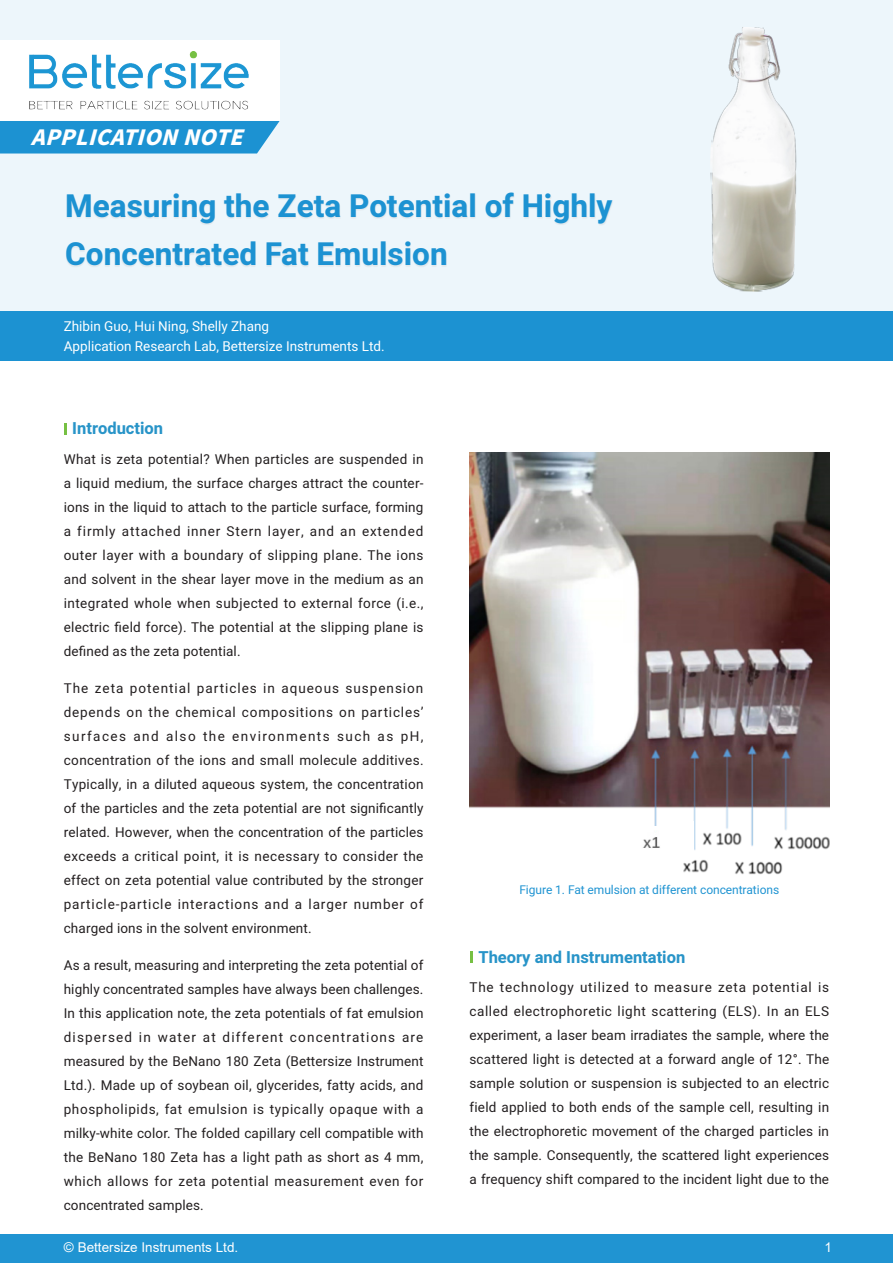
<style>
.page{position:relative;width:893px;height:1263px;background:#fff}
.page>*{position:absolute;margin:0;border:0;box-sizing:border-box;transform-origin:0 0}
.t1{font:700 31.5px/48px "Heebo";color:#1c92d2}
.t2{font:italic 900 21px "Noto Sans CJK";color:#fff}
.t3{font:700 16.5px "Heebo";color:#2894c8}
.t4{font:13.5px/24px "Heebo";letter-spacing:.01em;color:#231f20;text-align:justify}
.t5{font:13.5px "Heebo";color:#fff}
.t6{font:13.5px "Arial";color:#fff}
.t7{font:12px "Heebo";letter-spacing:-.005em;color:#2094d2}
</style>
<div class="page">
<div style="left:0;top:0;width:893px;height:317px;background:#edf6fb"></div>
<div style="left:0;top:1234px;width:893px;height:29px;background:#2094d2"></div>
<svg style="left:64px;top:423px;width:3px;height:12px"></svg>
<svg style="left:470px;top:951px;width:3px;height:12px"></svg>
<img style="left:710px;top:27px;width:87px;height:265px">
<div style="left:0;top:311px;width:893px;height:49px;background:#1c92d2"></div>
<div style="left:0;top:41px;width:280px;height:80px;background:#fff"></div>
<img style="left:29px;top:52px;width:219px;height:58px">
<div style="left:0;top:121px;width:280px;height:32px;background:#1c92d2"></div>
<img style="left:470px;top:453px;width:359px;height:422px">
<div style="left:66px;top:193px;width:547px;height:75px;background:#231f20;opacity:.07"></div>
<hr style="left:606px;top:826px;width:87px;height:4px;background:#fff">
<div style="left:606px;top:850px;width:87px;height:9px;background:#fff"></div>
<div style="left:589px;top:821px;width:50px;height:59px;background:#fff"></div>
<div style="left:661px;top:821px;width:32px;height:38px;background:#fff"></div>
<p class="t2" style="left:31px;top:125px;width:229px">APPLICATIONNOTE</p>
<p class="t1" style="left:65px;top:183px;width:549px">Measuring the Zeta Potential of Highly<br>Concentrated Fat Emulsion</p>
<p class="t5" style="left:64px;top:317px;width:207px">Zhibin Guo, Hui Ning, Shelly Zhang</p>
<p class="t5" style="left:64px;top:336px;width:322px">Application Research Lab, Bettersize Instruments Ltd.</p>
<p class="t3" style="left:72px;top:417px;width:92px">Introduction</p>
<p class="t4" style="left:64px;top:447px;width:361px">What is zeta potential? When particles are suspended in a liquid medium, the surface charges attract the counter&shy;ions in the liquid to attach to the particle surface, forming a firmly attached inner Stern layer, and an extended outer layer with a boundary of slipping plane. The ions and solvent in the shear layer move in the medium as an integrated whole when subjected to external force (i.e., electric field force). The potential at the slipping plane is defined as the zeta potential.</p>
<p class="t4" style="left:64px;top:676px;width:361px">The zeta potential particles in aqueous suspension depends on the chemical compositions on particles’ surfaces and also the environments such as pH, concentration of the ions and small molecule additives.<br>Typically, in a diluted aqueous system, the concentration of the particles and the zeta potential are not significantly related. However, when the concentration of the particles exceeds a critical point, it is necessary to consider the effect on zeta potential value contributed by the stronger particle-particle interactions and a larger number of charged ions in the solvent environment.</p>
<p class="t4" style="left:64px;top:953px;width:361px">As a result, measuring and interpreting the zeta potential of highly concentrated samples have always been challenges.<br>In this application note, the zeta potentials of fat emulsion dispersed in water at different concentrations are measured by the BeNano 180 Zeta (Bettersize Instrument Ltd.). Made up of soybean oil, glycerides, fatty acids, and phospholipids, fat emulsion is typically opaque with a milky-white color. The folded capillary cell compatible with the BeNano 180 Zeta has a light path as short as 4 mm, which allows for zeta potential measurement even for concentrated samples.</p>
<p class="t7" style="left:519px;top:881px;width:261px">Figure 1. Fat emulsion at different concentrations</p>
<p class="t3" style="left:478px;top:945px;width:208px">Theory and Instrumentation</p>
<p class="t4" style="left:469px;top:975px;width:361px">The technology utilized to measure zeta potential is called electrophoretic light scattering (ELS). In an ELS experiment, a laser beam irradiates the sample, where the scattered light is detected at a forward angle of 12°. The sample solution or suspension is subjected to an electric field applied to both ends of the sample cell, resulting in the electrophoretic movement of the charged particles in the sample. Consequently, the scattered light experiences a frequency shift compared to the incident light due to the</p>
<p class="t6" style="left:64px;top:1238px;width:176px">© Bettersize Instruments Ltd.</p>
<p class="t6" style="left:824px;top:1238px;width:9px">1</p>
</div>
